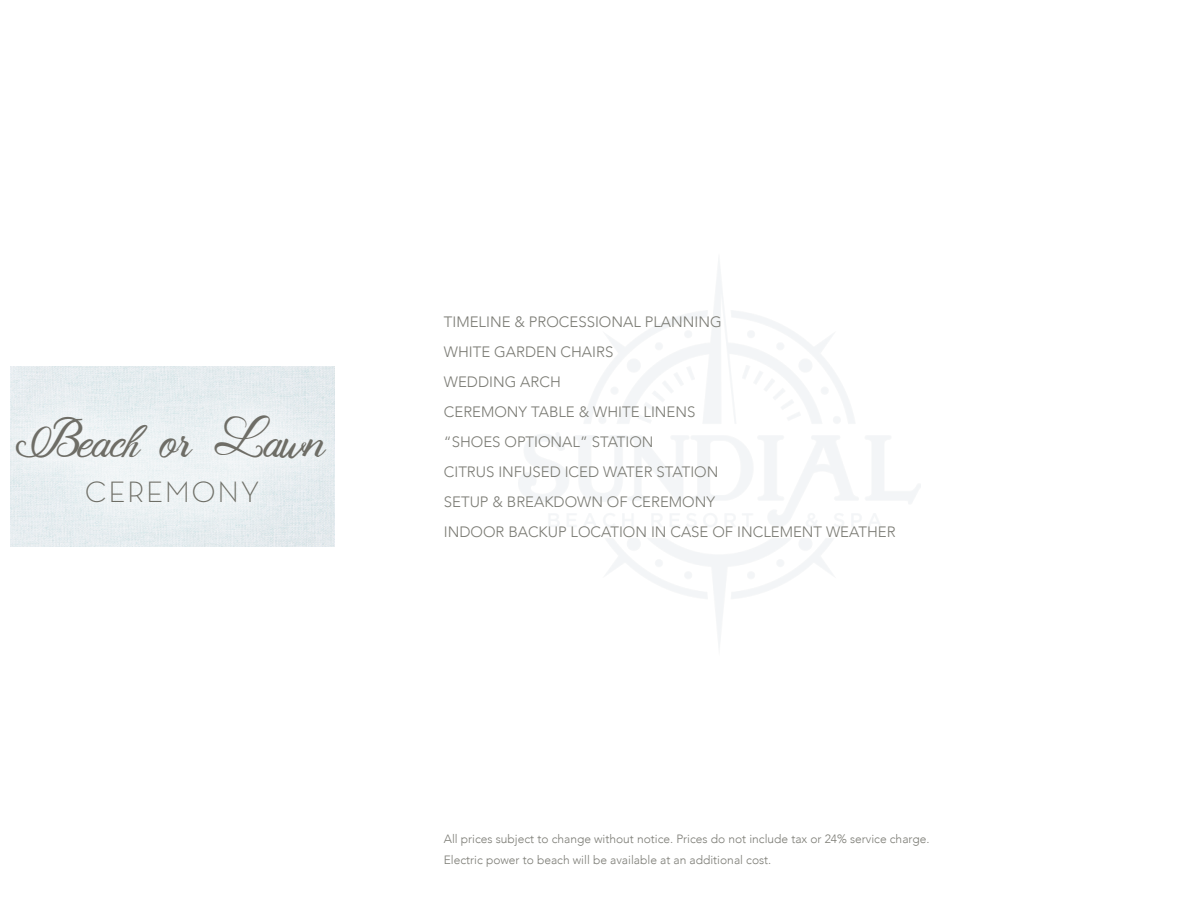
<style>
.page{position:relative;width:1188px;height:918px;background:#fff}
.page>*{position:absolute;margin:0;border:0;box-sizing:border-box;transform-origin:0 0}
.t1{font:43.5px "Enyssala";letter-spacing:-.025em;color:#6e6d66}
.t2{font:300 30px "Neutraface Text";letter-spacing:.05em;color:#6e6e66}
.t3{font:300 15px/30px "Avenir";color:#7b7b74}
.t4{font:300 12px/21px "Avenir";color:#7b7b74}
</style>
<div class="page">
<div style="left:11px;top:367px;width:323px;height:6px;background:#e5ebee"></div>
<div style="left:0;top:373px;width:368px;height:174px;background:#fff;opacity:.65"></div>
<h1 class="t1" style="left:17px;top:409px;width:312px">Beach or Lawn</h1>
<h2 class="t2" style="left:85px;top:475px;width:176px">CEREMONY</h2>
<p class="t3" style="left:444px;top:307px;width:453px">TIMELINE &amp; PROCESSIONAL PLANNING<br>WHITE GARDEN CHAIRS<br>WEDDING ARCH<br>CEREMONY TABLE &amp; WHITE LINENS<br>“SHOES OPTIONAL” STATION<br>CITRUS INFUSED ICED WATER STATION<br>SETUP &amp; BREAKDOWN OF CEREMONY<br>INDOOR BACKUP LOCATION IN CASE OF INCLEMENT WEATHER</p>
<p class="t4" style="left:444px;top:829px;width:487px">All prices subject to change without notice. Prices do not include tax or 24% service charge.<br>Electric power to beach will be available at an additional cost.</p>
</div>
